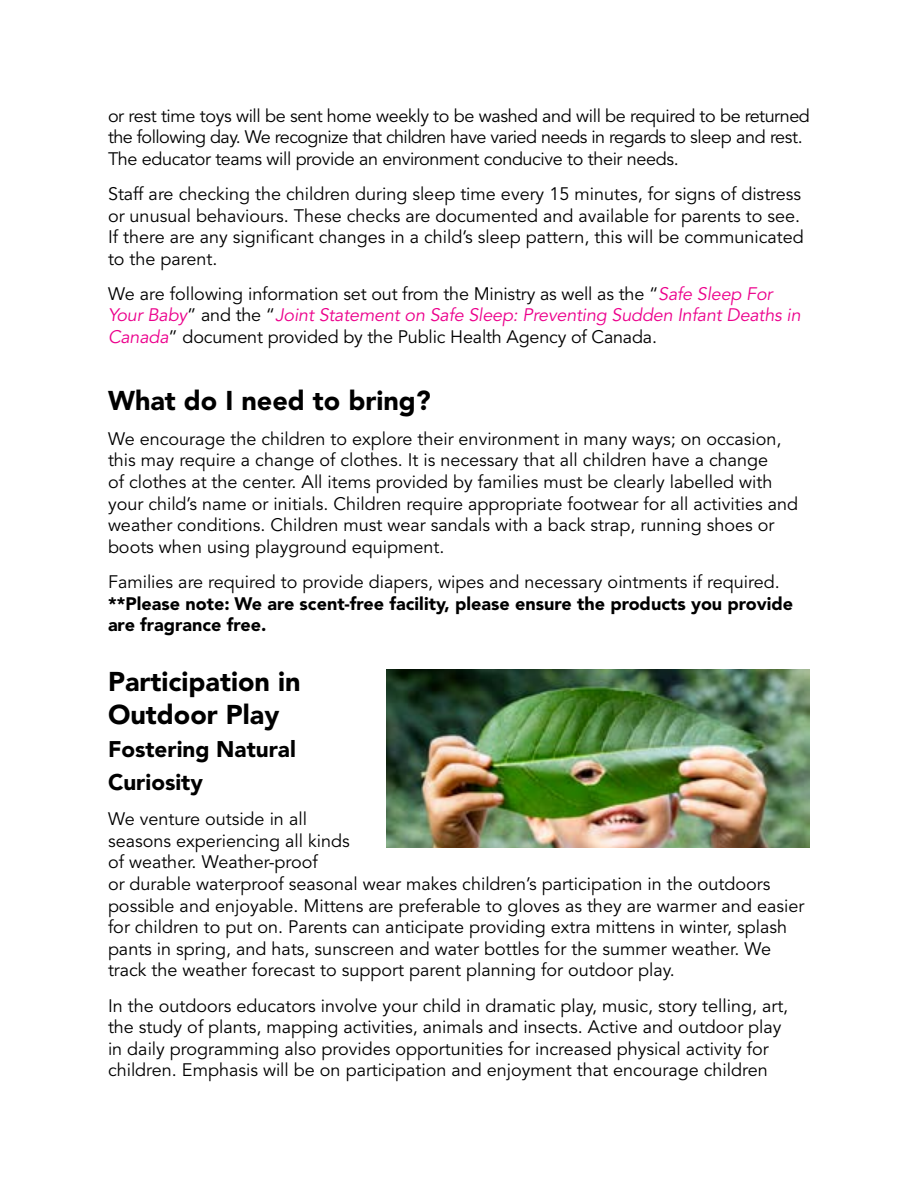
<style>
.page{position:relative;width:918px;height:1188px;background:#fff}
.page>*{position:absolute;margin:0;border:0;box-sizing:border-box;transform-origin:0 0}
.t1{font:900 27px/33px "Avenir LT Std";color:#000}
.t2{font:900 22.5px/33px "Avenir LT Std";color:#000}
.t3{font:18px/21.6px "Avenir LT Std";color:#000}
.t4{font:18px/21.6px "Avenir LT Std";letter-spacing:-.02em;color:#000}
.t5{font:900 18px/21.6px "Avenir LT Std";color:#000}
.s1{font-style:italic;color:#ec008c}
</style>
<div class="page">
<img style="left:386px;top:670px;width:424px;height:178px">
<p class="t4" style="left:108px;top:105px;width:703px">or rest time toys will be sent home weekly to be washed and will be required to be returned the following day. We recognize that children have varied needs in regards to sleep and rest.<br>The educator teams will provide an environment conducive to their needs.</p>
<p class="t3" style="left:108px;top:183px;width:697px">Staff are checking the children during sleep time every 15 minutes, for signs of distress or unusual behaviours. These checks are documented and available for parents to see.<br>If there are any significant changes in a child’s sleep pattern, this will be communicated to the parent.</p>
<p class="t3" style="left:108px;top:283px;width:694px">We are following information set out from the Ministry as well as the “<span class="s1">Safe Sleep For<br>Your Baby</span>” and the “<span class="s1">Joint Statement on Safe Sleep: Preventing Sudden Infant Deaths in<br>Canada</span>” document provided by the Public Health Agency of Canada.</p>
<h1 class="t1" style="left:108px;top:384px;width:324px">What do I need to bring?</h1>
<p class="t3" style="left:108px;top:428px;width:692px">We encourage the children to explore their environment in many ways; on occasion, this may require a change of clothes. It is necessary that all children have a change<br>of clothes at the center. All items provided by families must be clearly labelled with your child’s name or initials. Children require appropriate footwear for all activities and weather conditions. Children must wear sandals with a back strap, running shoes or boots when using playground equipment.</p>
<p class="t3" style="left:108px;top:571px;width:673px">Families are required to provide diapers, wipes and necessary ointments if required.</p>
<p class="t5" style="left:108px;top:592px;width:687px">**Please note: We are scent-free facility, please ensure the products you provide are fragrance free.</p>
<h1 class="t1" style="left:108px;top:665px;width:194px">Participation in<br>Outdoor Play</h1>
<p class="t2" style="left:108px;top:733px;width:189px">Fostering Natural<br>Curiosity</p>
<p class="t3" style="left:108px;top:809px;width:698px">We venture outside in all<br>seasons experiencing all kinds<br>of weather. Weather-proof<br>or durable waterproof seasonal wear makes children’s participation in the outdoors possible and enjoyable. Mittens are preferable to gloves as they are warmer and easier for children to put on. Parents can anticipate providing extra mittens in winter, splash pants in spring, and hats, sunscreen and water bottles for the summer weather. We track the weather forecast to support parent planning for outdoor play.</p>
<p class="t3" style="left:108px;top:995px;width:682px">In the outdoors educators involve your child in dramatic play, music, story telling, art, the study of plants, mapping activities, animals and insects. Active and outdoor play in daily programming also provides opportunities for increased physical activity for children. Emphasis will be on participation and enjoyment that encourage children</p>
</div>
